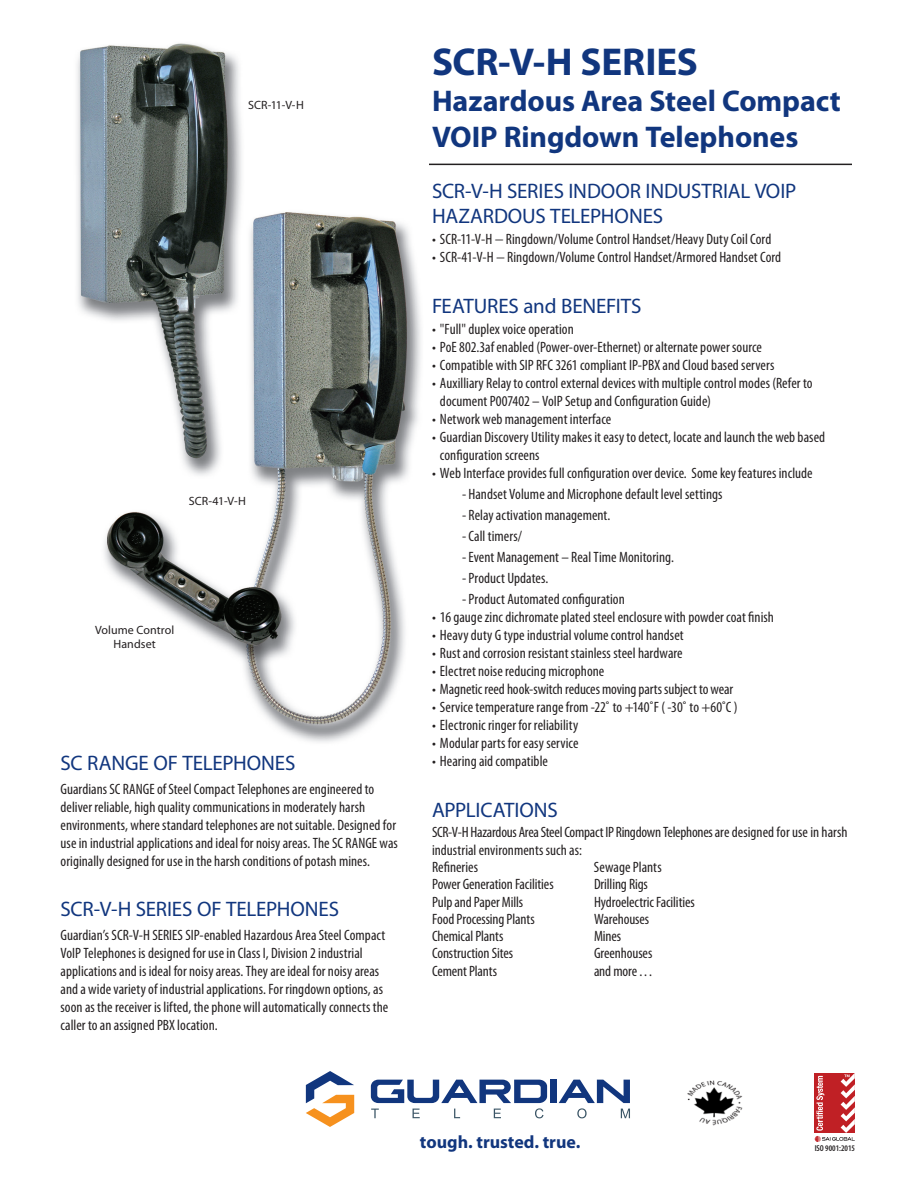
<style>
.page{position:relative;width:918px;height:1188px;background:#fff}
.page>*{position:absolute;margin:0;border:0;box-sizing:border-box;transform-origin:0 0}
.Heading_1{font:700 39px "Myriad Pro";letter-spacing:-.005em;color:#11367e}
.Heading_2_w_underlin{font:700 30px/36px "Myriad Pro";letter-spacing:-.005em;color:#11367e}
.Paragraph_Heading{font:21px/25.2px "Myriad Pro";letter-spacing:-.005em;color:#11367e}
.t1{font:700 17.85px "Myriad Pro";color:#11367e}
.Paragraph{font:condensed 15px/18px "Myriad Pro";letter-spacing:.005em;color:#231f20}
.Paragraph_Applicatio{font:condensed 15px/18px "Myriad Pro";letter-spacing:-.005em;color:#231f20}
.Paragraph_10pt_Inden{font:condensed 15px "Myriad Pro";letter-spacing:.005em;color:#231f20}
.Image_Caption_Center{font:12px "Myriad Pro";letter-spacing:.005em;color:#231f20}
.Image_Caption{font:12px "Myriad Pro";color:#231f20}
.t2{font:600 condensed 8.55px "Myriad Pro";color:#231f20}
</style>
<div class="page">
<img style="left:77px;top:43px;width:368px;height:699px">
<hr style="left:429px;top:164px;width:423px;height:1px;background:#231f20">
<div style="left:550px;top:1080px;width:7px;height:23px;background:#11367e"></div>
<svg style="left:306px;top:1071px;width:48px;height:56px"></svg>
<svg style="left:371px;top:1080px;width:176px;height:38px"></svg>
<svg style="left:559px;top:1080px;width:71px;height:38px"></svg>
<div style="left:814px;top:1073px;width:41px;height:60px;background:#c02025"></div>
<svg style="left:815px;top:1073px;width:40px;height:69px"></svg>
<img style="left:687px;top:1080px;width:56px;height:46px">
<p class="Image_Caption" style="left:248px;top:98px;width:57px">SCR-11-V-H</p>
<p class="Image_Caption_Center" style="left:189px;top:494px;width:59px">SCR-41-V-H</p>
<p class="Image_Caption_Center" style="left:95px;top:622px;width:81px">Volume Control</p>
<p class="Image_Caption_Center" style="left:113px;top:637px;width:44px">Handset</p>
<p class="Paragraph_Heading" style="left:61px;top:750px;width:236px">SC RANGE OF TELEPHONES</p>
<p class="Paragraph" style="left:61px;top:779px;width:339px">Guardians SC RANGE of Steel Compact Telephones are engineered to deliver reliable, high quality communications in moderately harsh environments, where standard telephones are not suitable. Designed for use in industrial applications and ideal for noisy areas. The SC RANGE was originally designed for use in the harsh conditions of potash mines.</p>
<p class="Paragraph_Heading" style="left:61px;top:896px;width:280px">SCR-V-H SERIES OF TELEPHONES</p>
<p class="Paragraph" style="left:61px;top:926px;width:329px">Guardian’s SCR-V-H SERIES SIP-enabled Hazardous Area Steel Compact VoIP Telephones is designed for use in Class I, Division 2 industrial applications and is ideal for noisy areas. They are ideal for noisy areas and a wide variety of industrial applications. For ringdown options, as soon as the receiver is lifted, the phone will automatically connects the caller to an assigned PBX location.</p>
<p class="Heading_1" style="left:432px;top:37px;width:268px">SCR-V-H SERIES</p>
<p class="Heading_2_w_underlin" style="left:432px;top:82px;width:410px">Hazardous Area Steel Compact<br>VOIP Ringdown Telephones</p>
<p class="Paragraph_Heading" style="left:432px;top:178px;width:366px">SCR-V-H SERIES INDOOR INDUSTRIAL VOIP<br>HAZARDOUS TELEPHONES</p>
<p class="Paragraph" style="left:432px;top:230px;width:341px">• SCR-11-V-H − Ringdown/Volume Control Handset/Heavy Duty Coil Cord</p>
<p class="Paragraph" style="left:432px;top:248px;width:351px">• SCR-41-V-H − Ringdown/Volume Control Handset/Armored Handset Cord</p>
<p class="Paragraph_Heading" style="left:432px;top:293px;width:211px">FEATURES and BENEFITS</p>
<p class="Paragraph" style="left:432px;top:320px;width:143px">• "Full" duplex voice operation</p>
<p class="Paragraph" style="left:432px;top:338px;width:332px">• PoE 802.3af enabled (Power-over-Ethernet) or alternate power source</p>
<p class="Paragraph" style="left:432px;top:356px;width:344px">• Compatible with SIP RFC 3261 compliant IP-PBX and Cloud based servers</p>
<p class="Paragraph" style="left:440px;top:374px;width:374px;text-indent:-8px">• Auxilliary Relay to control external devices with multiple control modes (Refer to document P007402 – VoIP Setup and Configuration Guide)</p>
<p class="Paragraph" style="left:432px;top:410px;width:181px">• Network web management interface</p>
<p class="Paragraph" style="left:440px;top:428px;width:387px;text-indent:-8px">• Guardian Discovery Utility makes it easy to detect, locate and launch the web based configuration screens</p>
<p class="Paragraph" style="left:432px;top:464px;width:382px">• Web Interface provides full configuration over device. Some key features include</p>
<p class="Paragraph_10pt_Inden" style="left:462px;top:485px;width:262px">- Handset Volume and Microphone default level settings</p>
<p class="Paragraph_10pt_Inden" style="left:462px;top:506px;width:150px">- Relay activation management.</p>
<p class="Paragraph_10pt_Inden" style="left:462px;top:527px;width:61px">- Call timers/</p>
<p class="Paragraph_10pt_Inden" style="left:462px;top:548px;width:214px">- Event Management – Real Time Monitoring.</p>
<p class="Paragraph_10pt_Inden" style="left:462px;top:569px;width:88px">- Product Updates.</p>
<p class="Paragraph_10pt_Inden" style="left:462px;top:590px;width:164px">- Product Automated configuration</p>
<p class="Paragraph" style="left:432px;top:608px;width:343px">• 16 gauge zinc dichromate plated steel enclosure with powder coat finish</p>
<p class="Paragraph" style="left:432px;top:626px;width:253px">• Heavy duty G type industrial volume control handset</p>
<p class="Paragraph" style="left:432px;top:644px;width:252px">• Rust and corrosion resistant stainless steel hardware</p>
<p class="Paragraph" style="left:432px;top:662px;width:174px">• Electret noise reducing microphone</p>
<p class="Paragraph" style="left:432px;top:680px;width:303px">• Magnetic reed hook-switch reduces moving parts subject to wear</p>
<p class="Paragraph" style="left:432px;top:698px;width:307px">• Service temperature range from -22˚ to +140˚F ( -30˚ to +60˚C )</p>
<p class="Paragraph" style="left:432px;top:716px;width:148px">• Electronic ringer for reliability</p>
<p class="Paragraph" style="left:432px;top:734px;width:148px">• Modular parts for easy service</p>
<p class="Paragraph" style="left:432px;top:752px;width:118px">• Hearing aid compatible</p>
<p class="Paragraph_Heading" style="left:432px;top:797px;width:127px">APPLICATIONS</p>
<p class="Paragraph_Applicatio" style="left:432px;top:823px;width:417px">SCR-V-H Hazardous Area Steel Compact IP Ringdown Telephones are designed for use in harsh industrial environments such as:</p>
<p class="Paragraph_Applicatio" style="left:432px;top:858px;width:48px">Refineries</p>
<p class="Paragraph_Applicatio" style="left:594px;top:858px;width:69px">Sewage Plants</p>
<p class="Paragraph_Applicatio" style="left:432px;top:875px;width:123px">Power Generation Facilities</p>
<p class="Paragraph_Applicatio" style="left:594px;top:875px;width:55px">Drilling Rigs</p>
<p class="Paragraph_Applicatio" style="left:432px;top:893px;width:93px">Pulp and Paper Mills</p>
<p class="Paragraph_Applicatio" style="left:594px;top:893px;width:102px">Hydroelectric Facilities</p>
<p class="Paragraph_Applicatio" style="left:432px;top:910px;width:104px">Food Processing Plants</p>
<p class="Paragraph_Applicatio" style="left:594px;top:910px;width:57px">Warehouses</p>
<p class="Paragraph_Applicatio" style="left:432px;top:927px;width:73px">Chemical Plants</p>
<p class="Paragraph_Applicatio" style="left:594px;top:927px;width:29px">Mines</p>
<p class="Paragraph_Applicatio" style="left:432px;top:944px;width:83px">Construction Sites</p>
<p class="Paragraph_Applicatio" style="left:594px;top:944px;width:60px">Greenhouses</p>
<p class="Paragraph_Applicatio" style="left:432px;top:962px;width:67px">Cement Plants</p>
<p class="Paragraph_Applicatio" style="left:594px;top:962px;width:60px">and more . . .</p>
<p class="t1" style="left:420px;top:1130px;width:162px">tough. trusted. true.</p>
<p class="t2" style="left:815px;top:1143px;width:42px">ISO 9001:2015</p>
</div>
